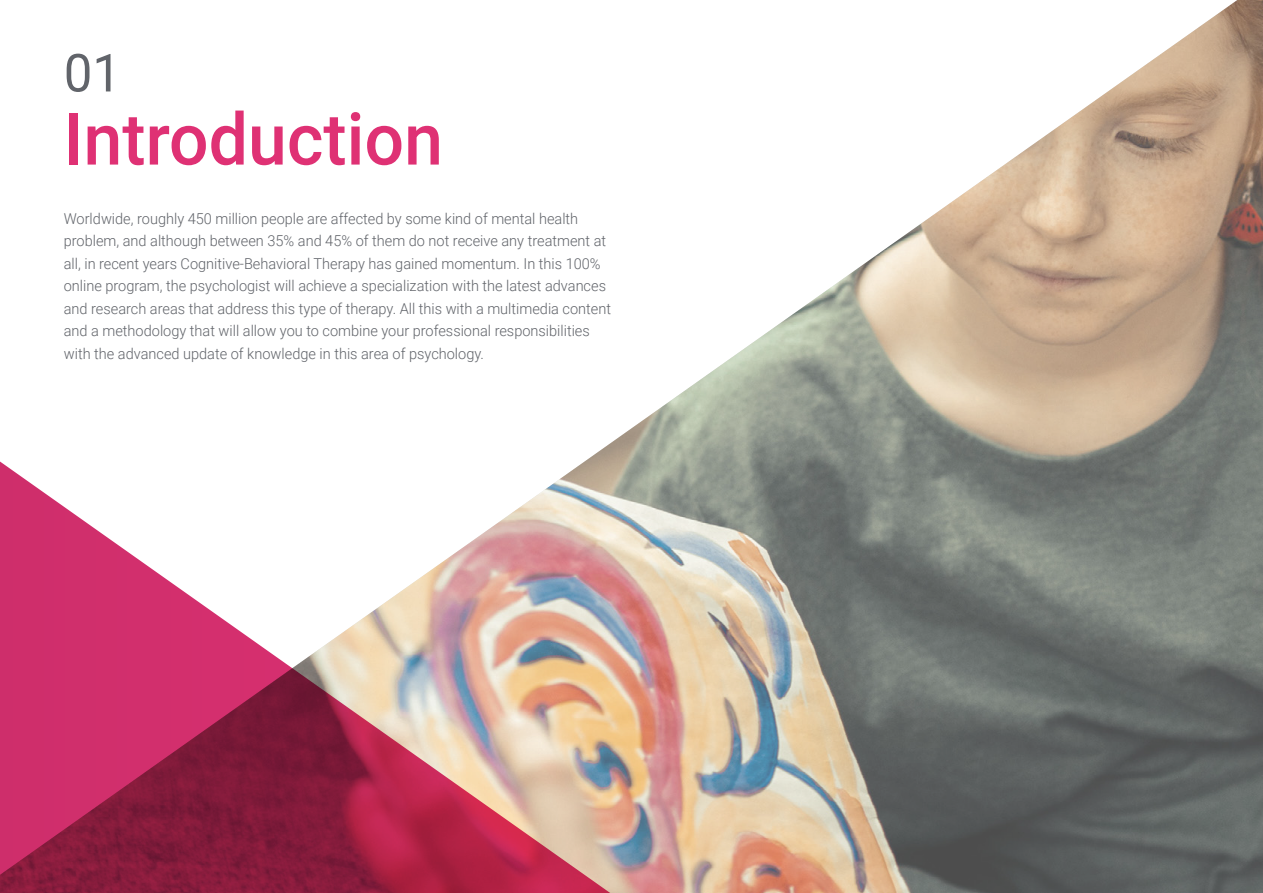
<style>
.page{position:relative;width:1263px;height:893px;background:#fff}
.page>*{position:absolute;margin:0;border:0;box-sizing:border-box;transform-origin:0 0}
.t1{font:500 72px "Roboto";color:#df3174}
.t2{font:52.5px "Roboto";color:#61646a}
.t3{font:300 15px/22.5px "Roboto";color:#61646a}
</style>
<div class="page">
<img style="left:607px;top:0;width:656px;height:893px">
<svg style="left:0;top:446px;width:640px;height:447px"></svg>
<h2 class="t2" style="left:64px;top:36px;width:59px">01</h2>
<h1 class="t1" style="left:64px;top:89px;width:381px">Introduction</h1>
<p class="t3" style="left:64px;top:207px;width:549px">Worldwide, roughly 450 million people are affected by some kind of mental health problem, and although between 35% and 45% of them do not receive any treatment at all, in recent years Cognitive-Behavioral Therapy has gained momentum. In this 100% online program, the psychologist will achieve a specialization with the latest advances and research areas that address this type of therapy. All this with a multimedia content and a methodology that will allow you to combine your professional responsibilities with the advanced update of knowledge in this area of psychology.</p>
</div>
